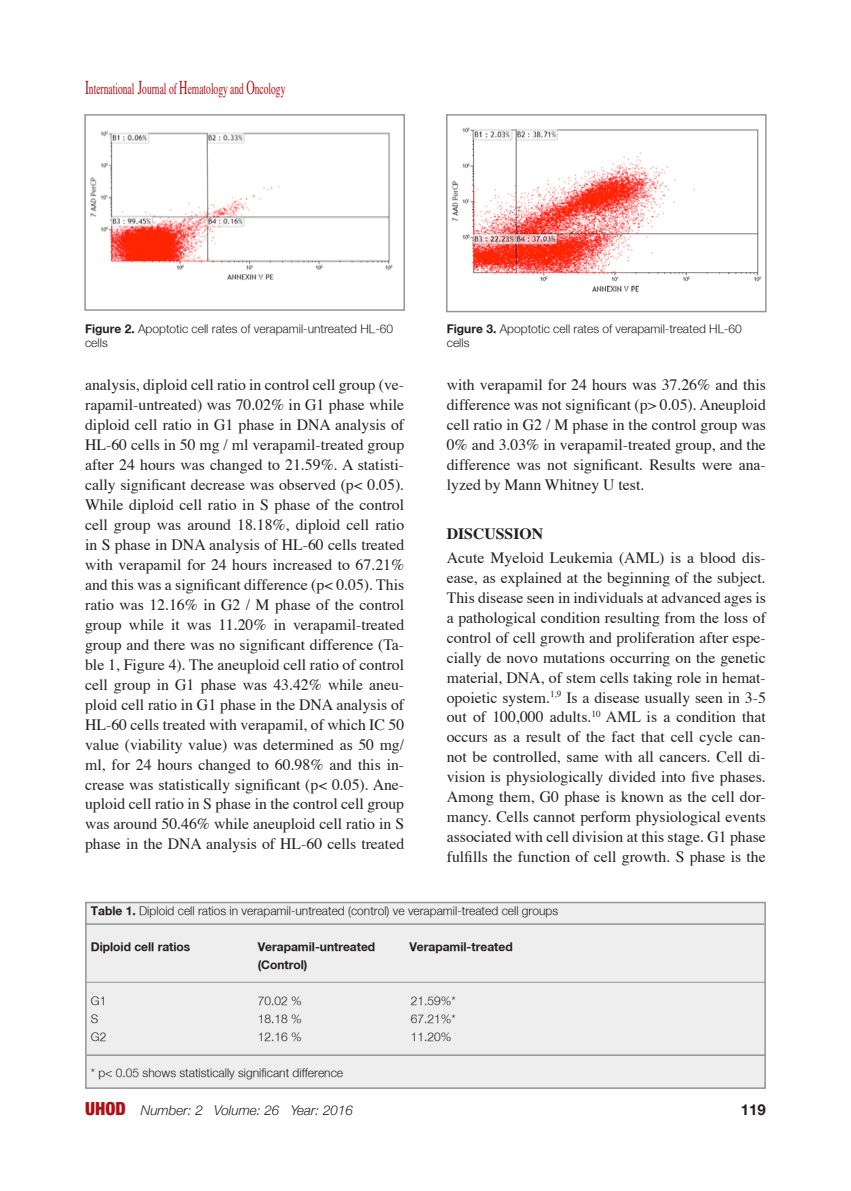
<style>
.page{position:relative;width:851px;height:1191px;background:#fff}
.page>*{position:absolute;margin:0;border:0;box-sizing:border-box;transform-origin:0 0}
.t1{font:15.9px "Times";color:#b00d15;scale:.6 1}
.t2{font:15.75px/20px "Times";color:#231f20;text-align:justify}
.t3{font:700 15.75px "Times";color:#231f20}
.t4{font:700 15px "Helvetica Neue";color:#231f20}
.t5{font:italic 300 13.5px "Helvetica Neue";color:#231f20}
.t6{font:300 12px/14.4px "Helvetica Neu";color:#231f20}
.t7{font:700 12px "Helvetica Neu";color:#231f20}
.s1{font-size:19.5px}
.s2{font-weight:700}
.s3{font-weight:900;font-style:normal;font-stretch:condensed;font-size:18px;color:#b00d15}
</style>
<div class="page">
<img style="left:90px;top:130px;width:303px;height:150px">
<div style="left:84px;top:114px;width:321px;height:197px;border:2px solid #939598"></div>
<img style="left:451px;top:128px;width:311px;height:165px">
<div style="left:446px;top:114px;width:320px;height:198px;border:2px solid #939598"></div>
<div style="left:86px;top:902px;width:679px;height:186px;background:#eeeeef"></div>
<div style="left:85px;top:901px;width:680px;height:188px;border:2px solid #939598"></div>
<hr style="left:85px;top:923px;width:679px;height:1px;background:#939598">
<hr style="left:87px;top:982px;width:678px;height:1px;background:#939598">
<hr style="left:87px;top:1054px;width:678px;height:2px;background:#939598">
<p class="t1" style="left:85px;top:78px;width:335px"><span class="s1">I</span>nternational <span class="s1">J</span>ournal of <span class="s1">H</span>ematology and <span class="s1">O</span>ncology</p>
<p class="t6" style="left:85px;top:321px;width:309px"><span class="s2">Figure 2.</span> Apoptotic cell rates of verapamil-untreated HL-60 cells</p>
<p class="t6" style="left:446px;top:321px;width:296px"><span class="s2">Figure 3.</span> Apoptotic cell rates of verapamil-treated HL-60 cells</p>
<p class="t2" style="left:85px;top:376px;width:320px">analysis, diploid cell ratio in control cell group (ve&shy;rapamil-untreated) was 70.02% in G1 phase while diploid cell ratio in G1 phase in DNA analysis of HL-60 cells in 50 mg / ml verapamil-treated group after 24 hours was changed to 21.59%. A statisti&shy;cally significant decrease was observed (p&lt; 0.05).<br>While diploid cell ratio in S phase of the control cell group was around 18.18%, diploid cell ratio in S phase in DNA analysis of HL-60 cells treated with verapamil for 24 hours increased to 67.21% and this was a significant difference (p&lt; 0.05). This ratio was 12.16% in G2 / M phase of the control group while it was 11.20% in verapamil-treated group and there was no significant difference (Ta&shy;ble 1, Figure 4). The aneuploid cell ratio of control cell group in G1 phase was 43.42% while aneu&shy;ploid cell ratio in G1 phase in the DNA analysis of HL-60 cells treated with verapamil, of which IC 50 value (viability value) was determined as 50 mg/ ml, for 24 hours changed to 60.98% and this in&shy;crease was statistically significant (p&lt; 0.05). Ane&shy;uploid cell ratio in S phase in the control cell group was around 50.46% while aneuploid cell ratio in S phase in the DNA analysis of HL-60 cells treated</p>
<p class="t2" style="left:446px;top:376px;width:320px">with verapamil for 24 hours was 37.26% and this difference was not significant (p&gt; 0.05). Aneuploid cell ratio in G2 / M phase in the control group was 0% and 3.03% in verapamil-treated group, and the difference was not significant. Results were ana&shy;lyzed by Mann Whitney U test.</p>
<p class="t3" style="left:446px;top:523px;width:98px">DISCUSSION</p>
<p class="t2" style="left:446px;top:548px;width:320px">Acute Myeloid Leukemia (AML) is a blood dis&shy;ease, as explained at the beginning of the subject.<br>This disease seen in individuals at advanced ages is a pathological condition resulting from the loss of control of cell growth and proliferation after espe&shy;cially de novo mutations occurring on the genetic material, DNA, of stem cells taking role in hemat&shy;opoietic system.<sup>1,9</sup> Is a disease usually seen in 3-5 out of 100,000 adults.<sup>10</sup> AML is a condition that occurs as a result of the fact that cell cycle can&shy;not be controlled, same with all cancers. Cell di&shy;vision is physiologically divided into five phases.<br>Among them, G0 phase is known as the cell dor&shy;mancy. Cells cannot perform physiological events associated with cell division at this stage. G1 phase fulfills the function of cell growth. S phase is the</p>
<p class="t6" style="left:91px;top:903px;width:468px"><span class="s2">Table 1.</span> Diploid cell ratios in verapamil-untreated (control) ve verapamil-treated cell groups</p>
<p class="t7" style="left:91px;top:939px;width:101px">Diploid cell ratios</p>
<p class="t7" style="left:258px;top:939px;width:119px">Verapamil-untreated</p>
<p class="t7" style="left:409px;top:939px;width:105px">Verapamil-treated</p>
<p class="t7" style="left:258px;top:957px;width:51px">(Control)</p>
<p class="t6" style="left:91px;top:993px;width:17px">G1</p>
<p class="t6" style="left:258px;top:993px;width:46px">70.02 %</p>
<p class="t6" style="left:411px;top:993px;width:46px">21.59%*</p>
<p class="t6" style="left:91px;top:1011px;width:9px">S</p>
<p class="t6" style="left:258px;top:1011px;width:46px">18.18 %</p>
<p class="t6" style="left:411px;top:1011px;width:46px">67.21%*</p>
<p class="t6" style="left:91px;top:1029px;width:17px">G2</p>
<p class="t6" style="left:258px;top:1029px;width:46px">12.16 %</p>
<p class="t6" style="left:411px;top:1029px;width:42px">11.20%</p>
<p class="t6" style="left:91px;top:1065px;width:254px">* p&lt; 0.05 shows statistically significant difference</p>
<p class="t5" style="left:85px;top:1099px;width:269px"><span class="s3">UHOD</span> Number: 2 Volume: 26 Year: 2016</p>
<p class="t4" style="left:740px;top:1096px;width:27px">119</p>
</div>
